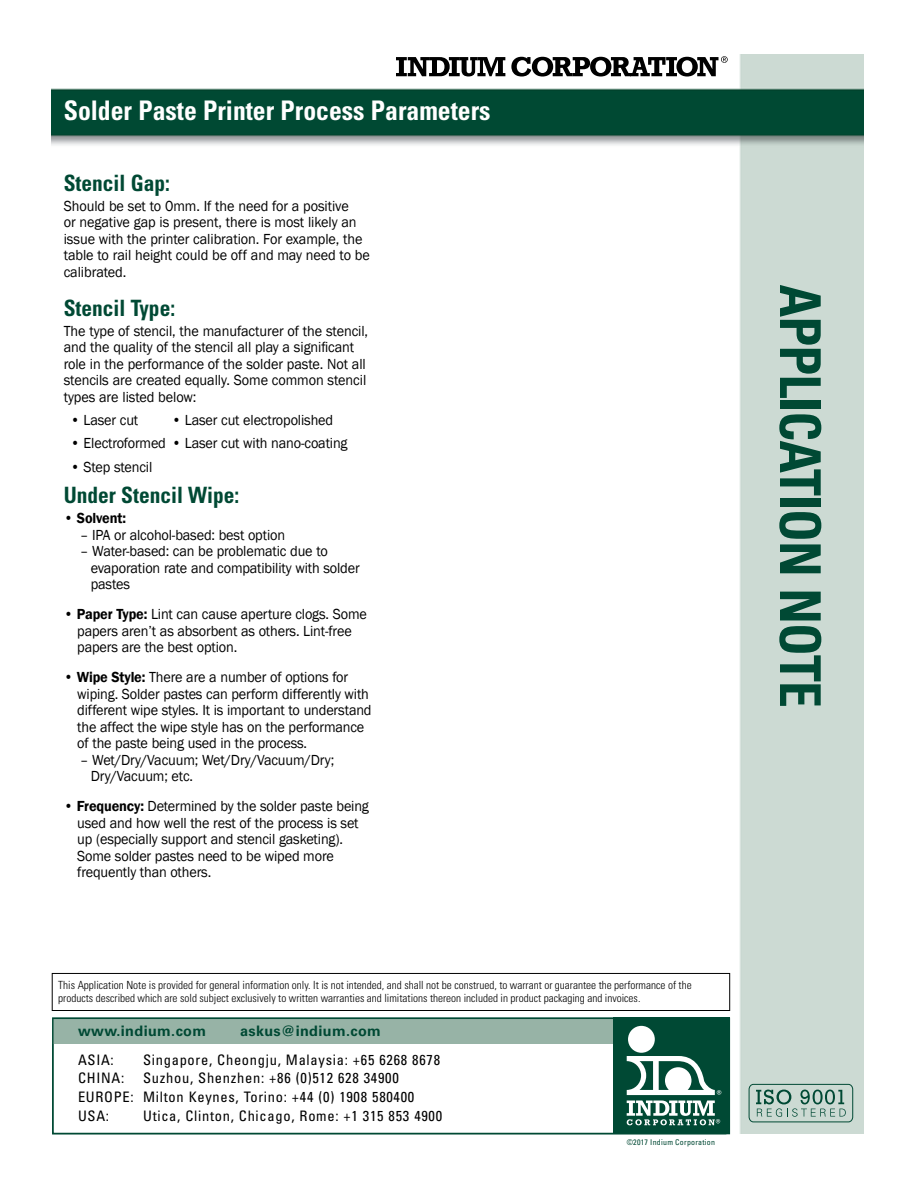
<style>
.page{position:relative;width:918px;height:1188px;background:#fff}
.page>*{position:absolute;margin:0;border:0;box-sizing:border-box;transform-origin:0 0}
.t1{font:700 condensed 56.4px "Univers LT Std";letter-spacing:-.015em;color:#004934;scale:.95 1}
.t2{font:700 condensed 27px "Univers LT Std";color:#fff;scale:.95 1}
.t3{font:700 condensed 22.5px "Univers LT Std";color:#004934;scale:.95 1}
.t4{font:15px/16.5px "Franklin Gothic";letter-spacing:-.01em;color:#000;scale:.95 1}
.t5{font:600 15px "Franklin Gothic";letter-spacing:-.01em;color:#000;scale:.95 1}
.t6{font:condensed 14.4px/18.8px "Univers LT Std";letter-spacing:.05em;color:#000}
.t7{font:700 14.4px "Univers LT Std";letter-spacing:.025em;color:#004934}
.t8{font:300 condensed 11.25px/13.5px "Univers LT Std";color:#000}
.t9{font:condensed 7.95px "Univers LT Std";letter-spacing:.03em;color:#004934}
.s1{font-weight:400}
.s2{font-weight:600}
</style>
<div class="page">
<img style="left:51px;top:54px;width:813px;height:1080px">
<svg style="left:396px;top:57px;width:109px;height:19px"></svg>
<svg style="left:511px;top:56px;width:217px;height:21px"></svg>
<div style="left:52px;top:1018px;width:674px;height:116px;background:#fff"></div>
<div style="left:52px;top:1018px;width:674px;height:26px;background:#97b3a6"></div>
<div style="left:52px;top:1018px;width:678px;height:116px;border:1px solid #004934"></div>
<div style="left:613px;top:1018px;width:116px;height:116px;background:#004934"></div>
<div style="left:52px;top:973px;width:678px;height:38px;border:1px solid #000"></div>
<svg style="left:749px;top:1084px;width:104px;height:38px;background:#a3bdb3"></svg>
<div style="left:628px;top:1026px;width:27px;height:27px;background:#fff;border-radius:50%"></div>
<svg style="left:627px;top:1056px;width:94px;height:39px"></svg>
<svg style="left:627px;top:1101px;width:93px;height:24px"></svg>
<h2 class="t2" style="left:64px;top:94px;width:451px">Solder Paste Printer Process Parameters</h2>
<h3 class="t3" style="left:64px;top:169px;width:113px">Stencil Gap:</h3>
<p class="t4" style="left:64px;top:197px;width:324px">Should be set to 0mm. If the need for a positive<br>or negative gap is present, there is most likely an issue with the printer calibration. For example, the table to rail height could be off and may need to be calibrated.</p>
<h3 class="t3" style="left:64px;top:294px;width:119px">Stencil Type:</h3>
<p class="t4" style="left:64px;top:322px;width:322px">The type of stencil, the manufacturer of the stencil, and the quality of the stencil all play a significant role in the performance of the solder paste. Not all stencils are created equally. Some common stencil types are listed below:</p>
<p class="t4" style="left:71px;top:412px;width:73px">• Laser cut</p>
<p class="t4" style="left:172px;top:412px;width:171px">• Laser cut electropolished</p>
<p class="t4" style="left:71px;top:435px;width:293px">• Electroformed • Laser cut with nano-coating</p>
<p class="t4" style="left:71px;top:458px;width:88px">• Step stencil</p>
<h3 class="t3" style="left:64px;top:481px;width:186px">Under Stencil Wipe:</h3>
<p class="t5" style="left:64px;top:509px;width:67px"><span class="s1">•</span> Solvent:</p>
<p class="t4" style="left:80px;top:526px;width:217px">– IPA or alcohol-based: best option</p>
<p class="t4" style="left:91px;top:543px;width:285px;text-indent:-11px">– Water-based: can be problematic due to evaporation rate and compatibility with solder pastes</p>
<p class="t4" style="left:77px;top:606px;width:306px;text-indent:-13px">• <span class="s2">Paper Type:</span> Lint can cause aperture clogs. Some papers aren’t as absorbent as others. Lint-free papers are the best option.</p>
<p class="t4" style="left:77px;top:669px;width:311px;text-indent:-13px">• <span class="s2">Wipe Style:</span> There are a number of options for wiping. Solder pastes can perform differently with different wipe styles. It is important to understand the affect the wipe style has on the performance of the paste being used in the process.</p>
<p class="t4" style="left:91px;top:751px;width:258px;text-indent:-11px">– Wet/Dry/Vacuum; Wet/Dry/Vacuum/Dry;<br>Dry/Vacuum; etc.</p>
<p class="t4" style="left:77px;top:798px;width:309px;text-indent:-13px">• <span class="s2">Frequency:</span> Determined by the solder paste being used and how well the rest of the process is set up (especially support and stencil gasketing).<br>Some solder pastes need to be wiped more frequently than others.</p>
<p class="t8" style="left:58px;top:978px;width:635px">This Application Note is provided for general information only. It is not intended, and shall not be construed, to warrant or guarantee the performance of the products described which are sold subject exclusively to written warranties and limitations thereon included in product packaging and invoices.</p>
<p class="t7" style="left:78px;top:1022px;width:130px">www.indium.com</p>
<p class="t7" style="left:240px;top:1022px;width:142px">askus@indium.com</p>
<p class="t6" style="left:78px;top:1050px;width:37px">ASIA:</p>
<p class="t6" style="left:143px;top:1050px;width:298px">Singapore, Cheongju, Malaysia: +65 6268 8678</p>
<p class="t6" style="left:78px;top:1069px;width:48px">CHINA:</p>
<p class="t6" style="left:78px;top:1069px;width:338px;text-indent:65px">Suzhou, Shenzhen: +86 (0)512 628 34900<br>EUROPE: Milton Keynes, Torino: +44 (0) 1908 580400<br>USA:</p>
<p class="t6" style="left:143px;top:1106px;width:301px">Utica, Clinton, Chicago, Rome: +1 315 853 4900</p>
<p class="t9" style="left:627px;top:1137px;width:90px">©2017 Indium Corporation</p>
<h1 class="t1" style="left:835px;top:284px;width:447px;rotate:90deg">APPLICATION NOTE</h1>
</div>
